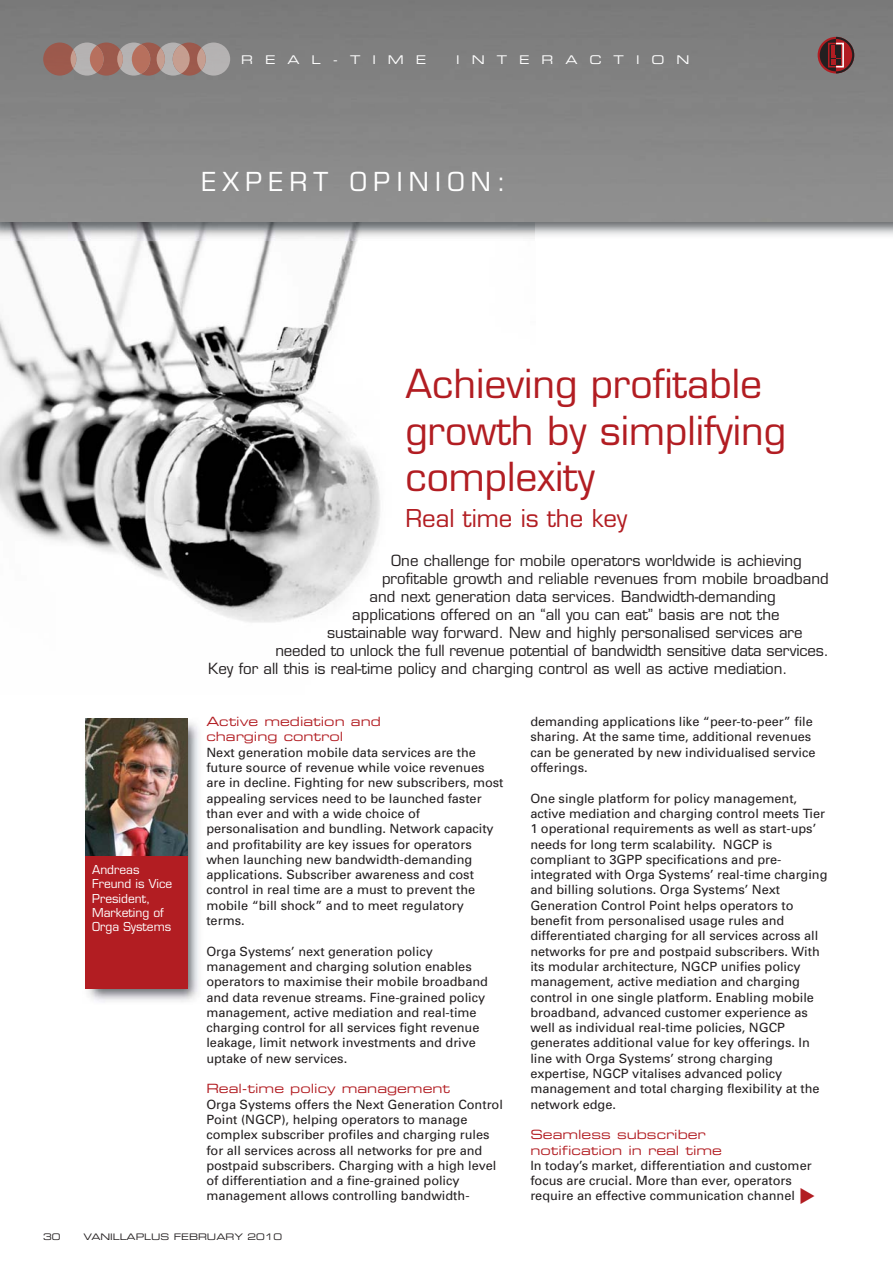
<style>
.page{position:relative;width:893px;height:1263px;background:#fff}
.page>*{position:absolute;margin:0;border:0;box-sizing:border-box;transform-origin:0 0}
.t1{font:39px/46.8px "Eurostile";color:#b21d22}
.t2{font:25.5px "Eurostile";letter-spacing:.25em;color:#fff}
.t3{font:24px "Eurostile";color:#b21d22}
.t4{font:15px "Eurostile";color:#231f20}
.t5{font:12.75px/15.3px "Univers";color:#231f20}
.t6{font:12.75px/15.3px "Eurostile Extended Two";color:#b21d22}
.t7{font:12px/14.4px "Eurostile";color:#fff}
.t8{font:12px "Eurostile Extended Two";letter-spacing:1em;color:#fff}
.t9{font:9px "Eurostile Extended Two";color:#231f20}
</style>
<div class="page">
<img style="left:0;top:240px;width:380px;height:383px">
<img style="left:0;top:221px;width:892px;height:19px">
<img style="left:0;top:0;width:892px;height:221px">
<img style="left:43px;top:43px;width:30px;height:33px">
<img style="left:73px;top:43px;width:24px;height:33px">
<img style="left:70px;top:50px;width:6px;height:18px;border-radius:50%">
<img style="left:97px;top:43px;width:23px;height:33px">
<img style="left:90px;top:46px;width:14px;height:26px">
<img style="left:120px;top:43px;width:21px;height:33px">
<img style="left:117px;top:50px;width:6px;height:18px;border-radius:50%">
<img style="left:141px;top:43px;width:20px;height:33px">
<img style="left:132px;top:44px;width:18px;height:30px">
<img style="left:181px;top:43px;width:20px;height:33px">
<img style="left:161px;top:43px;width:20px;height:33px">
<img style="left:157px;top:48px;width:8px;height:22px;border-radius:50%">
<img style="left:173px;top:45px;width:17px;height:29px">
<img style="left:201px;top:43px;width:29px;height:33px">
<img style="left:197px;top:48px;width:9px;height:22px;border-radius:50%">
<svg style="left:818px;top:38px;width:35px;height:34px"></svg>
<div style="left:817px;top:37px;width:37px;height:36px;border:2px solid #b21d22;border-radius:50%"></div>
<div style="left:828px;top:43px;width:15px;height:25px;border:2px solid #b21d22"></div>
<svg style="left:830px;top:37px;width:24px;height:36px"></svg>
<div style="left:831px;top:45px;width:9px;height:9px;background:#b21d22"></div>
<div style="left:835px;top:45px;width:5px;height:9px;background:#231f20"></div>
<img style="left:85px;top:718px;width:114px;height:284px">
<img style="left:86px;top:719px;width:102px;height:137px">
<div style="left:86px;top:856px;width:102px;height:133px;background:#b21d22"></div>
<p class="t8" style="left:241px;top:56px;width:187px">REAL-TIME</p>
<p class="t8" style="left:456px;top:56px;width:235px">INTERACTION</p>
<h2 class="t2" style="left:202px;top:171px;width:305px">EXPERT OPINION:</h2>
<p class="t7" style="left:92px;top:863px;width:82px">Andreas<br>Freund is Vice<br>President,<br>Marketing of<br>Orga Systems</p>
<h1 class="t1" style="left:405px;top:364px;width:382px">Achieving profitable growth by simplifying complexity</h1>
<h3 class="t3" style="left:405px;top:509px;width:223px">Real time is the key</h3>
<p class="t4" style="left:391px;top:555px;width:412px">One challenge for mobile operators worldwide is achieving</p>
<p class="t4" style="left:382px;top:573px;width:448px">profitable growth and reliable revenues from mobile broadband</p>
<p class="t4" style="left:369px;top:591px;width:408px">and next generation data services. Bandwidth-demanding</p>
<p class="t4" style="left:352px;top:609px;width:429px">applications offered on an “all you can eat” basis are not the</p>
<p class="t4" style="left:327px;top:627px;width:477px">sustainable way forward. New and highly personalised services are</p>
<p class="t4" style="left:275px;top:645px;width:555px">needed to unlock the full revenue potential of bandwidth sensitive data services.</p>
<p class="t4" style="left:208px;top:663px;width:581px">Key for all this is real-time policy and charging control as well as active mediation.</p>
<p class="t6" style="left:206px;top:715px;width:176px">Active mediation and charging control</p>
<p class="t5" style="left:206px;top:746px;width:299px">Next generation mobile data services are the future source of revenue while voice revenues are in decline. Fighting for new subscribers, most appealing services need to be launched faster than ever and with a wide choice of personalisation and bundling. Network capacity and profitability are key issues for operators when launching new bandwidth-demanding applications. Subscriber awareness and cost control in real time are a must to prevent the mobile “bill shock” and to meet regulatory terms.</p>
<p class="t5" style="left:206px;top:945px;width:283px">Orga Systems’ next generation policy management and charging solution enables operators to maximise their mobile broadband and data revenue streams. Fine-grained policy management, active mediation and real-time charging control for all services fight revenue leakage, limit network investments and drive uptake of new services.</p>
<p class="t6" style="left:206px;top:1082px;width:245px">Real-time policy management</p>
<p class="t5" style="left:206px;top:1098px;width:298px">Orga Systems offers the Next Generation Control Point (NGCP), helping operators to manage complex subscriber profiles and charging rules for all services across all networks for pre and postpaid subscribers. Charging with a high level of differentiation and a fine-grained policy management allows controlling bandwidth-</p>
<p class="t5" style="left:530px;top:715px;width:287px">demanding applications like “peer-to-peer” file sharing. At the same time, additional revenues can be generated by new individualised service offerings.</p>
<p class="t5" style="left:530px;top:792px;width:299px">One single platform for policy management, active mediation and charging control meets Tier 1 operational requirements as well as start-ups’ needs for long term scalability. NGCP is compliant to 3GPP specifications and pre&shy;integrated with Orga Systems’ real-time charging and billing solutions. Orga Systems’ Next Generation Control Point helps operators to benefit from personalised usage rules and differentiated charging for all services across all networks for pre and postpaid subscribers. With its modular architecture, NGCP unifies policy management, active mediation and charging control in one single platform. Enabling mobile broadband, advanced customer experience as well as individual real-time policies, NGCP generates additional value for key offerings. In line with Orga Systems’ strong charging expertise, NGCP vitalises advanced policy management and total charging flexibility at the network edge.</p>
<p class="t6" style="left:530px;top:1128px;width:193px">Seamless subscriber notification in real time</p>
<p class="t5" style="left:530px;top:1159px;width:283px">In today’s market, differentiation and customer focus are crucial. More than ever, operators require an effective communication channel</p>
<p class="t9" style="left:43px;top:1233px;width:19px">30</p>
<p class="t9" style="left:83px;top:1233px;width:200px">VANILLAPLUS FEBRUARY 2010</p>
</div>
